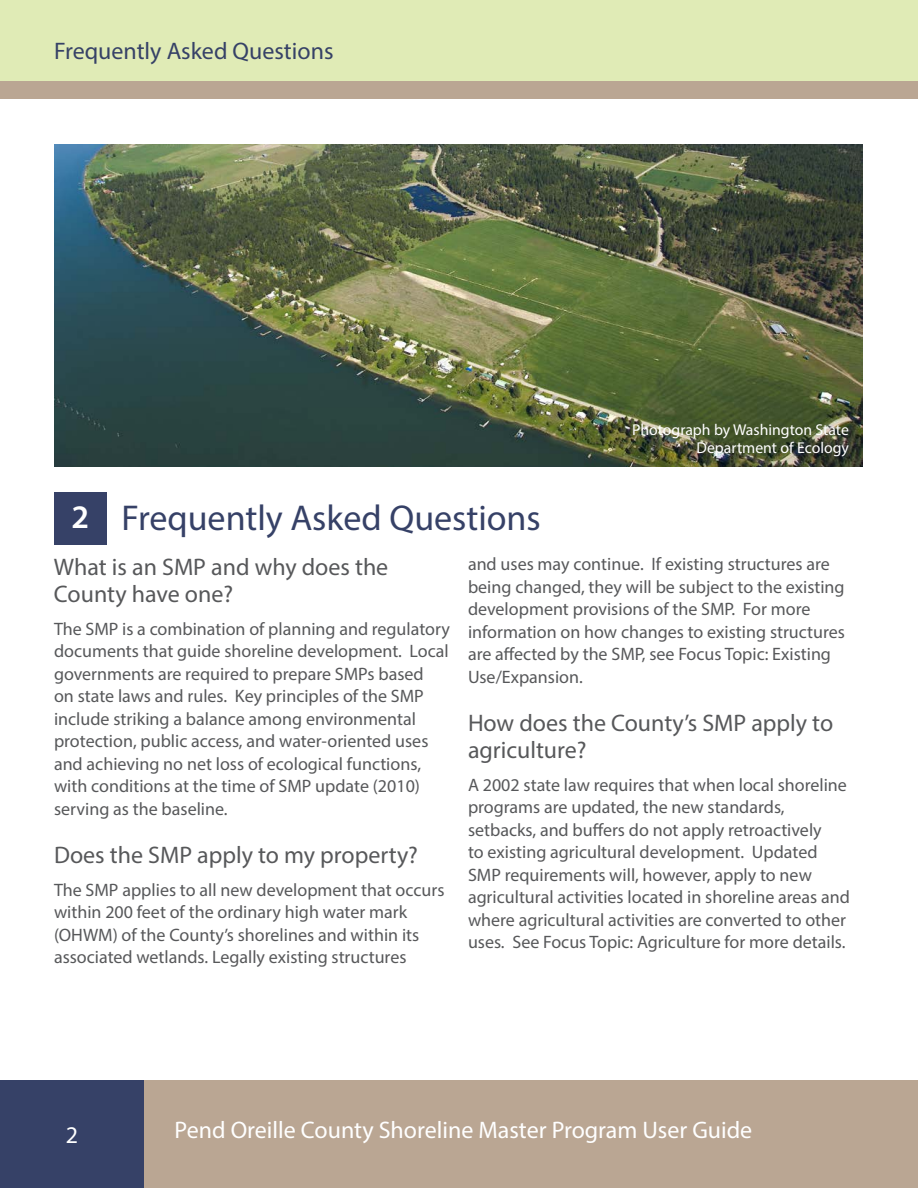
<style>
.page{position:relative;width:918px;height:1188px;background:#fff}
.page>*{position:absolute;margin:0;border:0;box-sizing:border-box;transform-origin:0 0}
.t1{font:36px "Myriad Pro";color:#364167}
.t2{font:24px/27px "Myriad Pro";color:#57585a}
.t3{font:24px "Myriad Pro";color:#fff}
.t4{font:24px "Myriad Pro";color:#364167}
.t5{font:18px/22.5px "Myriad Pro";color:#57585a}
.t6{font:15.75px/18px "Myriad Pro";color:#fff;text-align:right}
.s1{font-weight:600;font-size:33px;color:#fff}
</style>
<div class="page">
<div style="left:0;top:1080px;width:918px;height:108px;background:#baa693"></div>
<div style="left:0;top:0;width:918px;height:81px;background:#e0ebb6"></div>
<div style="left:0;top:1080px;width:144px;height:108px;background:#364167"></div>
<img style="left:54px;top:144px;width:808px;height:322px">
<div style="left:54px;top:492px;width:52px;height:52px;background:#364167"></div>
<div style="left:0;top:81px;width:918px;height:18px;background:#baa693"></div>
<h2 class="t4" style="left:54px;top:36px;width:281px">Frequently Asked Questions</h2>
<h1 class="t1" style="left:71px;top:495px;width:471px"><span class="s1">2</span> Frequently Asked Questions</h1>
<p class="t6" style="left:632px;top:420px;width:218px">Photograph by Washington State<br>Department of Ecology</p>
<h2 class="t2" style="left:54px;top:553px;width:336px">What is an SMP and why does the<br>County have one?</h2>
<p class="t5" style="left:54px;top:617px;width:397px">The SMP is a combination of planning and regulatory documents that guide shoreline development. Local governments are required to prepare SMPs based<br>on state laws and rules. Key principles of the SMP include striking a balance among environmental protection, public access, and water-oriented uses and achieving no net loss of ecological functions, with conditions at the time of SMP update (2010) serving as the baseline.</p>
<h2 class="t2" style="left:54px;top:841px;width:366px">Does the SMP apply to my property?</h2>
<p class="t5" style="left:54px;top:878px;width:392px">The SMP applies to all new development that occurs within 200 feet of the ordinary high water mark (OHWM) of the County’s shorelines and within its associated wetlands. Legally existing structures</p>
<p class="t5" style="left:468px;top:552px;width:378px">and uses may continue. If existing structures are being changed, they will be subject to the existing development provisions of the SMP. For more information on how changes to existing structures are affected by the SMP, see Focus Topic: Existing Use/Expansion.</p>
<h2 class="t2" style="left:468px;top:709px;width:367px">How does the County’s SMP apply to agriculture?</h2>
<p class="t5" style="left:468px;top:773px;width:384px">A 2002 state law requires that when local shoreline programs are updated, the new standards, setbacks, and buffers do not apply retroactively<br>to existing agricultural development. Updated SMP requirements will, however, apply to new agricultural activities located in shoreline areas and where agricultural activities are converted to other uses. See Focus Topic: Agriculture for more details.</p>
<h2 class="t3" style="left:66px;top:1120px;width:14px">2</h2>
<h2 class="t3" style="left:175px;top:1115px;width:579px">Pend Oreille County Shoreline Master Program User Guide</h2>
</div>
